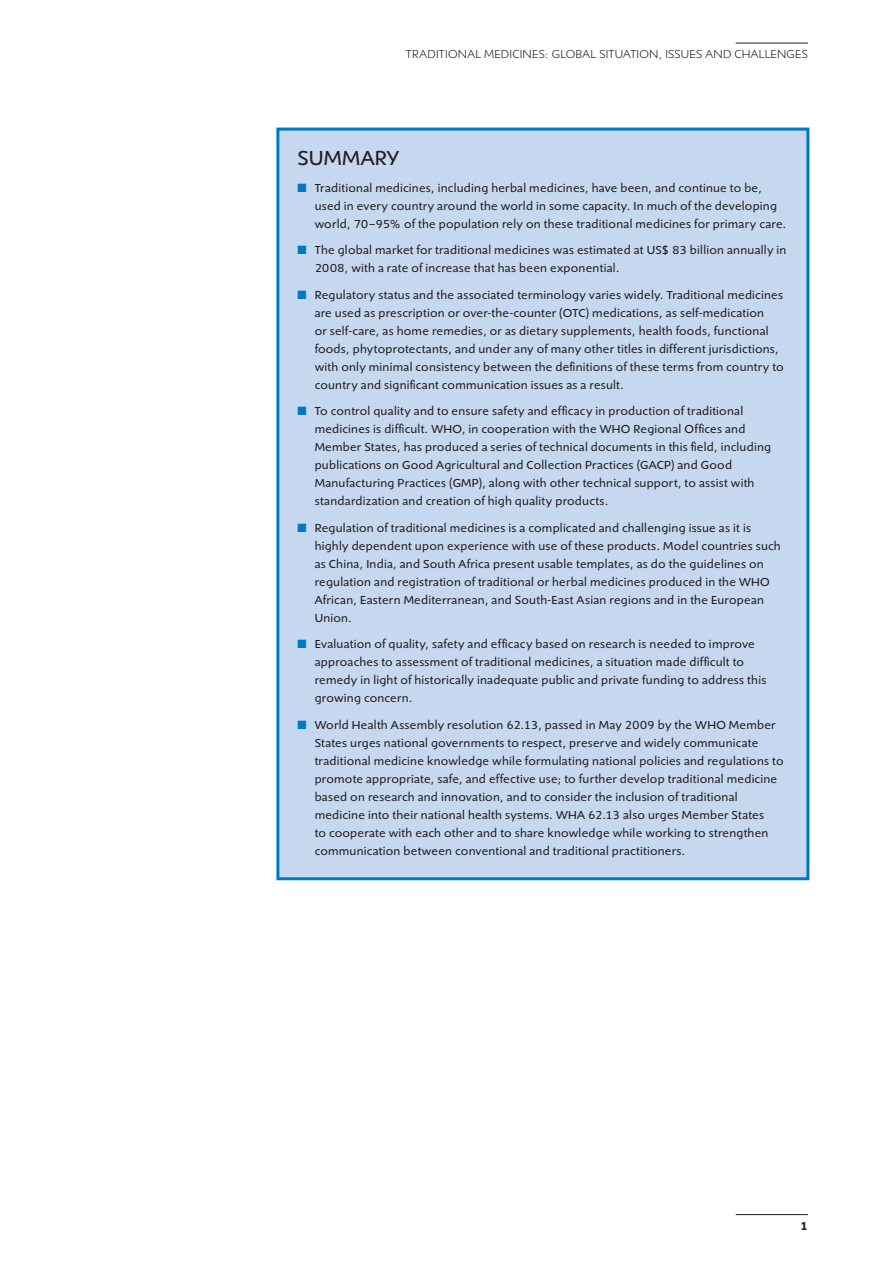
<style>
.page{position:relative;width:893px;height:1263px;background:#fff}
.page>*{position:absolute;margin:0;border:0;box-sizing:border-box;transform-origin:0 0}
.head_B_Summary{font:21px "Shinn";letter-spacing:.005em;color:#231f20}
.summary{font:12px/18px "Shinn";letter-spacing:.02em;color:#231f20}
.t1{font:300 12px "Shinn";letter-spacing:.02em;color:#231f20}
.t2{font:700 12px "Shinn";color:#231f20}
.s1{color:#0079c2}
</style>
<div class="page">
<hr style="left:736px;top:1214px;width:72px;height:1px;background:#231f20">
<hr style="left:736px;top:43px;width:72px;height:1px;background:#231f20">
<div style="left:276px;top:128px;width:533px;height:752px;background:#c6d8ef;border:3px solid #0079c2"></div>
<p class="t1" style="left:406px;top:46px;width:403px">TRADITIONAL MEDICINES: GLOBAL SITUATION, ISSUES AND CHALLENGES</p>
<p class="head_B_Summary" style="left:298px;top:144px;width:103px">SUMMARY</p>
<p class="summary" style="left:315px;top:178px;width:473px;text-indent:-17px"><span class="s1">■</span> Traditional medicines, including herbal medicines, have been, and continue to be, used in every country around the world in some capacity. In much of the developing world, 70–95% of the population rely on these traditional medicines for primary care.</p>
<p class="summary" style="left:315px;top:241px;width:473px;text-indent:-17px"><span class="s1">■</span> The global market for traditional medicines was estimated at US$ 83 billion annually in<br>2008, with a rate of increase that has been exponential.</p>
<p class="summary" style="left:315px;top:285px;width:471px;text-indent:-17px"><span class="s1">■</span> Regulatory status and the associated terminology varies widely. Traditional medicines are used as prescription or over-the-counter (OTC) medications, as self-medication<br>or self-care, as home remedies, or as dietary supplements, health foods, functional foods, phytoprotectants, and under any of many other titles in different jurisdictions, with only minimal consistency between the definitions of these terms from country to country and significant communication issues as a result.</p>
<p class="summary" style="left:315px;top:402px;width:458px;text-indent:-17px"><span class="s1">■</span> To control quality and to ensure safety and efficacy in production of traditional medicines is difficult. WHO, in cooperation with the WHO Regional Offices and Member States, has produced a series of technical documents in this field, including publications on Good Agricultural and Collection Practices (GACP) and Good Manufacturing Practices (GMP), along with other technical support, to assist with standardization and creation of high quality products.</p>
<p class="summary" style="left:315px;top:518px;width:468px;text-indent:-17px"><span class="s1">■</span> Regulation of traditional medicines is a complicated and challenging issue as it is highly dependent upon experience with use of these products. Model countries such as China, India, and South Africa present usable templates, as do the guidelines on regulation and registration of traditional or herbal medicines produced in the WHO African, Eastern Mediterranean, and South-East Asian regions and in the European Union.</p>
<p class="summary" style="left:315px;top:635px;width:453px;text-indent:-17px"><span class="s1">■</span> Evaluation of quality, safety and efficacy based on research is needed to improve approaches to assessment of traditional medicines, a situation made difficult to remedy in light of historically inadequate public and private funding to address this growing concern.</p>
<p class="summary" style="left:315px;top:715px;width:470px;text-indent:-17px"><span class="s1">■</span> World Health Assembly resolution 62.13, passed in May 2009 by the WHO Member States urges national governments to respect, preserve and widely communicate traditional medicine knowledge while formulating national policies and regulations to promote appropriate, safe, and effective use; to further develop traditional medicine based on research and innovation, and to consider the inclusion of traditional medicine into their national health systems. WHA 62.13 also urges Member States<br>to cooperate with each other and to share knowledge while working to strengthen communication between conventional and traditional practitioners.</p>
<p class="t2" style="left:800px;top:1218px;width:9px">1</p>
</div>
